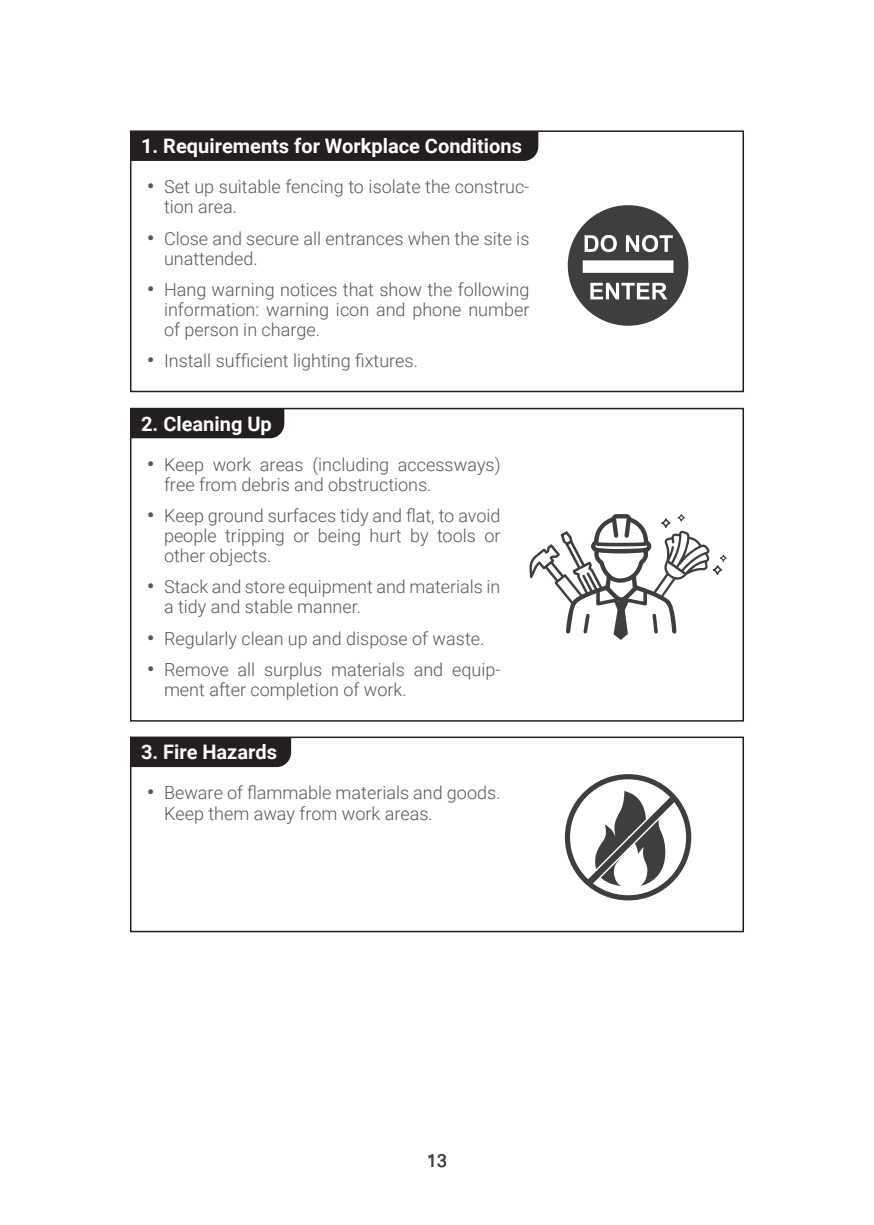
<style>
.page{position:relative;width:874px;height:1225px;background:#fff}
.page>*{position:absolute;margin:0;border:0;box-sizing:border-box;transform-origin:0 0}
.t1{font:700 20px "Roboto";color:#fff}
.t2{font:300 18px/20px "Roboto";color:#57585a}
.t3{font:18px "Roboto";color:#3e3e3f}
.s1{font-weight:700;font-size:20px}
</style>
<div class="page">
<svg style="left:529px;top:514px;width:197px;height:126px"></svg>
<svg style="left:583px;top:791px;width:95px;height:97px"></svg>
<div style="left:564px;top:774px;width:127px;height:126px;border:5px solid #3e3e3f;border-radius:50%"></div>
<svg style="left:567px;top:205px;width:121px;height:121px"></svg>
<div style="left:130px;top:130px;width:613px;height:262px;border:2px solid #231f20"></div>
<div style="left:130px;top:408px;width:613px;height:313px;border:2px solid #231f20"></div>
<div style="left:130px;top:736px;width:613px;height:196px;border:2px solid #231f20"></div>
<div style="left:130px;top:131px;width:408px;height:30px;background:#231f20"></div>
<div style="left:130px;top:408px;width:154px;height:30px;background:#231f20"></div>
<div style="left:130px;top:737px;width:161px;height:30px;background:#231f20"></div>
<p class="t1" style="left:141px;top:132px;width:382px">1. Requirements for Workplace Conditions</p>
<p class="t2" style="left:164px;top:176px;width:367px;text-indent:-17px"><span class="s1">•</span> Set up suitable fencing to isolate the construc&shy;tion area.</p>
<p class="t2" style="left:164px;top:228px;width:367px;text-indent:-17px"><span class="s1">•</span> Close and secure all entrances when the site is unattended.</p>
<p class="t2" style="left:164px;top:279px;width:367px;text-align:justify;text-indent:-17px"><span class="s1">•</span> Hang warning notices that show the following information: warning icon and phone number of person in charge.</p>
<p class="t2" style="left:147px;top:350px;width:272px"><span class="s1">•</span> Install sufficient lighting fixtures.</p>
<p class="t1" style="left:141px;top:409px;width:132px">2. Cleaning Up</p>
<p class="t2" style="left:164px;top:453px;width:338px;text-indent:-17px"><span class="s1">•</span> Keep work areas (including accessways) free from debris and obstructions.</p>
<p class="t2" style="left:164px;top:505px;width:338px;text-align:justify;text-indent:-17px"><span class="s1">•</span> Keep ground surfaces tidy and flat, to avoid people tripping or being hurt by tools or other objects.</p>
<p class="t2" style="left:164px;top:576px;width:338px;text-indent:-17px"><span class="s1">•</span> Stack and store equipment and materials in a tidy and stable manner.</p>
<p class="t2" style="left:147px;top:628px;width:339px"><span class="s1">•</span> Regularly clean up and dispose of waste.</p>
<p class="t2" style="left:164px;top:659px;width:338px;text-indent:-17px"><span class="s1">•</span> Remove all surplus materials and equip&shy;ment after completion of work.</p>
<p class="t1" style="left:141px;top:738px;width:137px">3. Fire Hazards</p>
<p class="t2" style="left:164px;top:782px;width:338px;text-indent:-17px"><span class="s1">•</span> Beware of flammable materials and goods.<br>Keep them away from work areas.</p>
<p class="t3" style="left:426px;top:1147px;width:22px">13</p>
</div>
